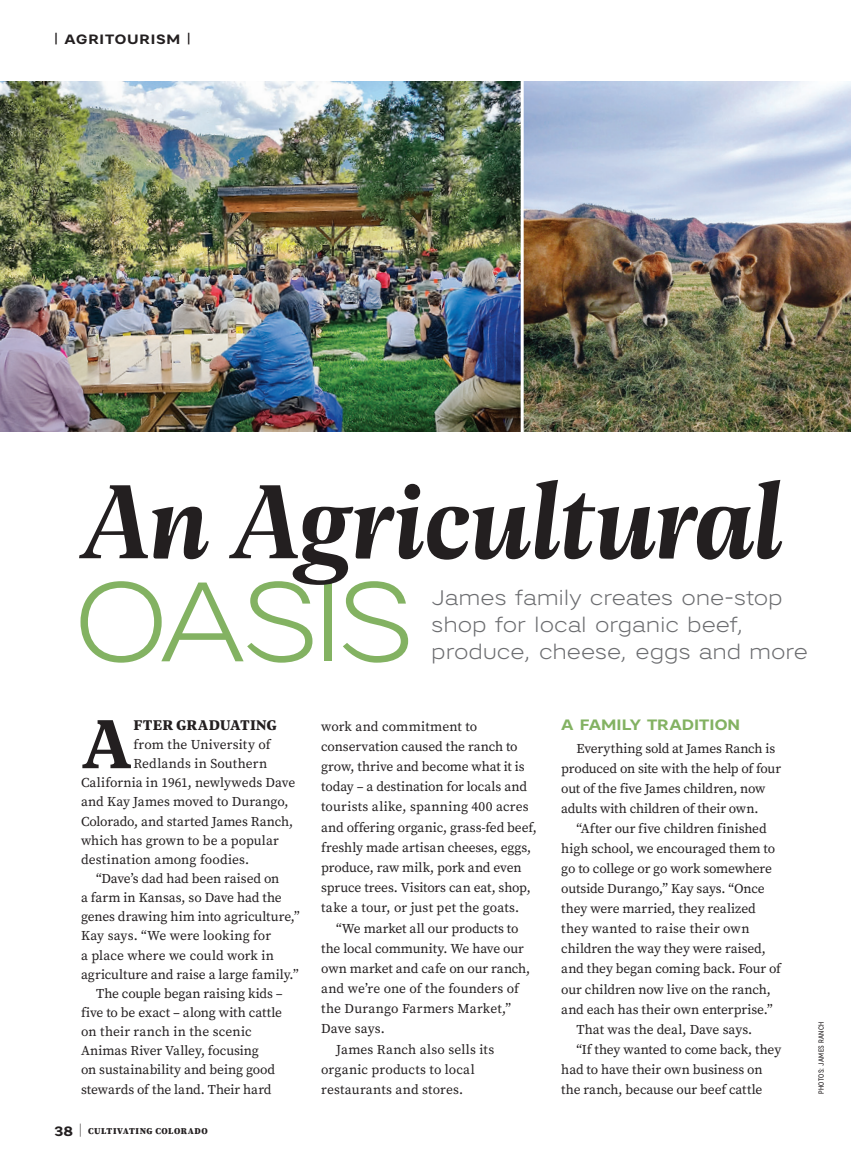
<style>
.page{position:relative;width:851px;height:1175px;background:#fff}
.page>*{position:absolute;margin:0;border:0;box-sizing:border-box;transform-origin:0 0}
.t1{font:italic 600 112.5px "Geller Headline";letter-spacing:-.015em;color:#231f20}
.t2{font:300 112.5px "Artico Expanded";letter-spacing:-.04em;color:#83b262}
.t3{font:600 74.1px "Geller Text";color:#231f20}
.t4{font:300 21px/27px "Artico Expanded";letter-spacing:.025em;color:#6c6d70}
.t5{font:700 15px "Artico Expanded";letter-spacing:.005em;color:#83b262}
.t6{font:700 15px "Geller Text";letter-spacing:.01em;color:#231f20}
.t7{font:13.5px/20.2px "Source Serif Pro";letter-spacing:-.005em;color:#231f20}
.t8{font:13.5px "Source Serif Pro";letter-spacing:.015em;color:#231f20}
.t9{font:700 13.5px "Artico Expanded";letter-spacing:.06em;color:#231f20}
.t10{font:900 9px "Source Serif Pro";letter-spacing:.06em;color:#231f20}
.t11{font:7.5px "Artico Condensed";letter-spacing:.04em;color:#231f20}
.s1{font-size:12px}
.s2{font-family:"Artico Expanded";font-weight:700;font-size:13.5px}
.s3{font-family:"Artico Expanded";font-weight:200;font-size:13.5px}
</style>
<div class="page">
<img style="left:0;top:81px;width:850px;height:350px">
<hr style="left:520px;top:81px;width:3px;height:372px;background:#fff">
<p class="t9" style="left:54px;top:30px;width:138px"><span class="s1">|</span> AGRITOURISM <span class="s1">|</span></p>
<h1 class="t1" style="left:81px;top:443px;width:704px">An Agricultural</h1>
<h3 class="t4" style="left:431px;top:584px;width:377px">James family creates one-stop shop for local organic beef, produce, cheese, eggs and more</h3>
<h1 class="t2" style="left:75px;top:549px;width:340px">OASIS</h1>
<h2 class="t3" style="left:81px;top:691px;width:54px">A</h2>
<p class="t6" style="left:133px;top:714px;width:145px">FTER GRADUATING</p>
<p class="t7" style="left:133px;top:734px;width:139px">from the University of</p>
<p class="t8" style="left:133px;top:754px;width:135px">Redlands in Southern</p>
<p class="t7" style="left:81px;top:772px;width:216px">California in 1961, newlyweds Dave</p>
<p class="t7" style="left:81px;top:792px;width:209px">and Kay James moved to Durango,</p>
<p class="t7" style="left:81px;top:811px;width:213px">Colorado, and started James Ranch,</p>
<p class="t7" style="left:81px;top:830px;width:199px">which has grown to be a popular</p>
<p class="t7" style="left:81px;top:849px;width:169px">destination among foodies.</p>
<p class="t7" style="left:96px;top:868px;width:185px">“Dave’s dad had been raised on</p>
<p class="t7" style="left:81px;top:887px;width:202px">a farm in Kansas, so Dave had the</p>
<p class="t7" style="left:81px;top:906px;width:220px">genes drawing him into agriculture,”</p>
<p class="t7" style="left:81px;top:925px;width:191px">Kay says. “We were looking for</p>
<p class="t7" style="left:81px;top:945px;width:194px">a place where we could work in</p>
<p class="t7" style="left:81px;top:964px;width:219px">agriculture and raise a large family.”</p>
<p class="t7" style="left:96px;top:983px;width:188px">The couple began raising kids –</p>
<p class="t7" style="left:81px;top:1002px;width:203px">five to be exact – along with cattle</p>
<p class="t7" style="left:81px;top:1021px;width:172px">on their ranch in the scenic</p>
<p class="t7" style="left:81px;top:1040px;width:179px">Animas River Valley, focusing</p>
<p class="t7" style="left:81px;top:1059px;width:195px">on sustainability and being good</p>
<p class="t7" style="left:81px;top:1078px;width:192px">stewards of the land. Their hard</p>
<p class="t10" style="left:54px;top:1125px;width:155px"><span class="s2">38</span> <span class="s3">|</span> CULTIVATING COLORADO</p>
<p class="t7" style="left:321px;top:716px;width:217px">work and commitment to conservation caused the ranch to grow, thrive and become what it is today – a destination for locals and tourists alike, spanning 400 acres and offering organic, grass-fed beef, freshly made artisan cheeses, eggs, produce, raw milk, pork and even spruce trees. Visitors can eat, shop, take a tour, or just pet the goats.</p>
<p class="t7" style="left:336px;top:917px;width:184px">“We market all our products to</p>
<p class="t7" style="left:321px;top:938px;width:204px">the local community. We have our</p>
<p class="t7" style="left:321px;top:958px;width:210px">own market and cafe on our ranch,</p>
<p class="t7" style="left:321px;top:978px;width:199px">and we’re one of the founders of</p>
<p class="t8" style="left:321px;top:999px;width:191px">the Durango Farmers Market,”</p>
<p class="t7" style="left:321px;top:1018px;width:65px">Dave says.</p>
<p class="t8" style="left:336px;top:1040px;width:159px">James Ranch also sells its</p>
<p class="t7" style="left:321px;top:1059px;width:155px">organic products to local</p>
<p class="t7" style="left:321px;top:1079px;width:143px">restaurants and stores.</p>
<p class="t5" style="left:561px;top:715px;width:180px">A FAMILY TRADITION</p>
<p class="t7" style="left:561px;top:738px;width:221px;text-indent:15px">Everything sold at James Ranch is produced on site with the help of four out of the five James children, now adults with children of their own.</p>
<p class="t7" style="left:576px;top:818px;width:192px">“After our five children finished</p>
<p class="t7" style="left:561px;top:838px;width:215px">high school, we encouraged them to</p>
<p class="t7" style="left:561px;top:858px;width:212px">go to college or go work somewhere</p>
<p class="t7" style="left:561px;top:878px;width:205px">outside Durango,” Kay says. “Once</p>
<p class="t7" style="left:561px;top:898px;width:196px">they were married, they realized</p>
<p class="t8" style="left:561px;top:919px;width:190px">they wanted to raise their own</p>
<p class="t7" style="left:561px;top:938px;width:206px">children the way they were raised,</p>
<p class="t7" style="left:561px;top:958px;width:221px">and they began coming back. Four of</p>
<p class="t7" style="left:561px;top:979px;width:211px">our children now live on the ranch,</p>
<p class="t7" style="left:561px;top:999px;width:213px">and each has their own enterprise.”</p>
<p class="t7" style="left:576px;top:1019px;width:177px">That was the deal, Dave says.</p>
<p class="t7" style="left:576px;top:1039px;width:206px">“If they wanted to come back, they</p>
<p class="t7" style="left:561px;top:1059px;width:203px">had to have their own business on</p>
<p class="t7" style="left:561px;top:1079px;width:202px">the ranch, because our beef cattle</p>
<p class="t11" style="left:816px;top:1094px;width:74px;rotate:-90deg">PHOTOS: JAMES RANCH</p>
</div>
